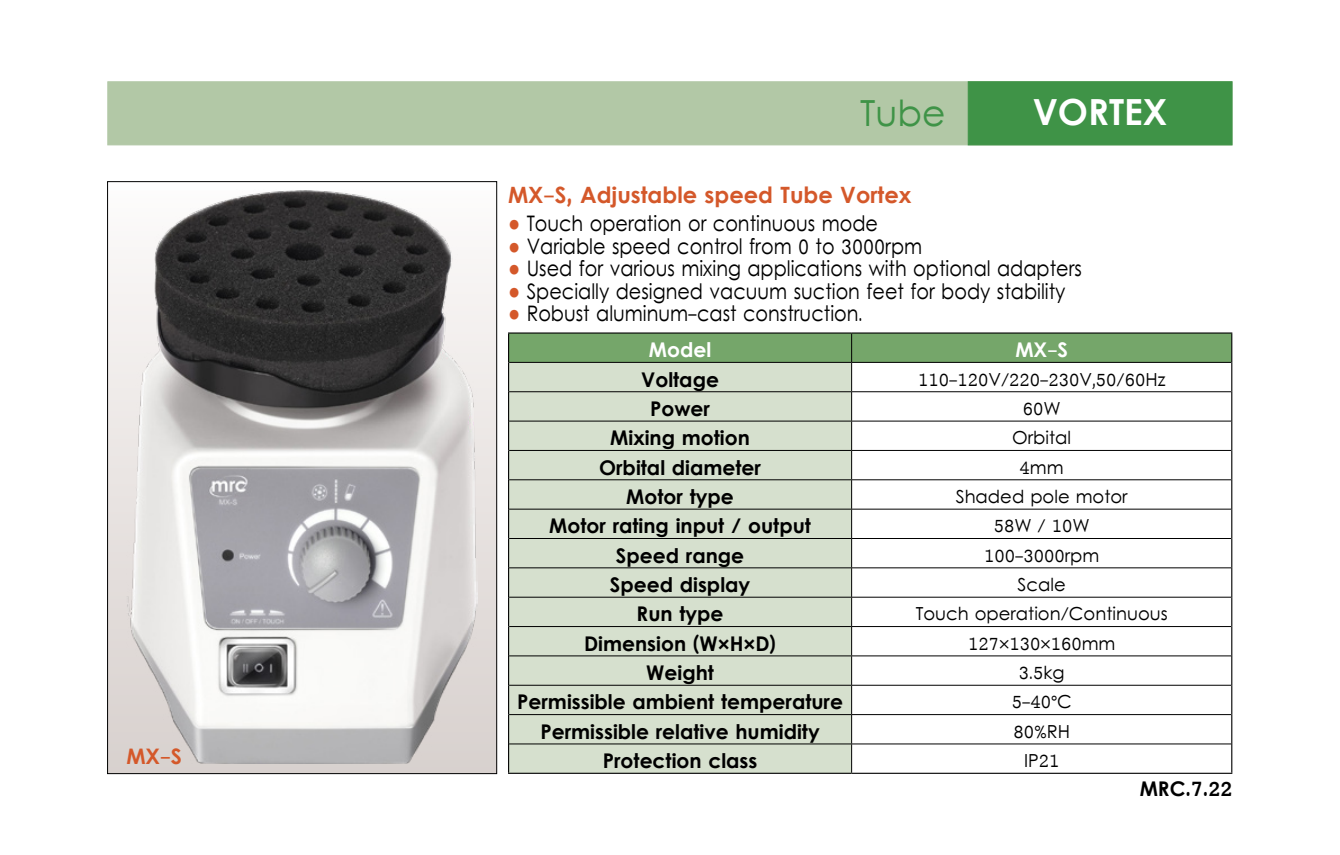
<style>
.page{position:relative;width:1340px;height:855px;background:#fff}
.page>*{position:absolute;margin:0;border:0;box-sizing:border-box;transform-origin:0 0}
.t1{font:700 36px "Levenim";color:#fff}
.t2{font:36px "Levenim";color:#3f9347}
.t3{font:700 22.5px "Levenim";color:#d4582a}
.t4{font:21.38px "Levenim";color:#000;scale:.9 1}
.t5{font:700 21.38px "Levenim";color:#d4582a}
.t6{font:700 20.25px "Levenim";color:#000}
.t7{font:700 20.25px "Levenim";color:#fff}
.t8{font:18px "Levenim";color:#000}
.s1{font-family:"Arial";font-size:22.5px;color:#d4582a}
</style>
<div class="page">
<div style="left:107px;top:81px;width:1125px;height:64px;background:#b2c8a6;border:1px solid #b2c8a6"></div>
<div style="left:967px;top:81px;width:265px;height:64px;background:#3f9347;border:1px solid #3f9347"></div>
<div style="left:108px;top:182px;width:388px;height:591px;background:linear-gradient(to bottom,#fdfbfa,#d7d0cd)"></div>
<img style="left:126px;top:190px;width:352px;height:573px">
<hr style="left:508px;top:332px;width:343px;height:1px;background:#000">
<hr style="left:851px;top:332px;width:381px;height:1px;background:#000">
<svg style="left:508px;top:333px;width:724px;height:439px"></svg>
<hr style="left:508px;top:772px;width:343px;height:2px;background:#000">
<hr style="left:851px;top:772px;width:381px;height:2px;background:#000">
<p class="t5" style="left:126px;top:743px;width:57px">MX-S</p>
<h1 class="t2" style="left:860px;top:92px;width:87px">Tube</h1>
<h1 class="t1" style="left:1032px;top:90px;width:136px">VORTEX</h1>
<p class="t3" style="left:508px;top:181px;width:405px">MX-S, Adjustable speed Tube Vortex</p>
<p class="t4" style="left:508px;top:211px;width:412px"><span class="s1">●</span> Touch operation or continuous mode</p>
<p class="t4" style="left:508px;top:234px;width:462px"><span class="s1">●</span> Variable speed control from 0 to 3000rpm</p>
<p class="t4" style="left:508px;top:256px;width:639px"><span class="s1">●</span> Used for various mixing applications with optional adapters</p>
<p class="t4" style="left:508px;top:279px;width:621px"><span class="s1">●</span> Specially designed vacuum suction feet for body stability</p>
<p class="t4" style="left:508px;top:301px;width:395px"><span class="s1">●</span> Robust aluminum-cast construction.</p>
<p class="t7" style="left:649px;top:338px;width:64px">Model</p>
<p class="t7" style="left:1015px;top:338px;width:54px">MX-S</p>
<p class="t6" style="left:641px;top:367px;width:79px">Voltage</p>
<p class="t8" style="left:918px;top:368px;width:249px">110-120V/220-230V,50/60Hz</p>
<p class="t6" style="left:650px;top:396px;width:61px">Power</p>
<p class="t8" style="left:1022px;top:398px;width:39px">60W</p>
<p class="t6" style="left:610px;top:426px;width:141px">Mixing motion</p>
<p class="t8" style="left:1012px;top:427px;width:60px">Orbital</p>
<p class="t6" style="left:599px;top:455px;width:163px">Orbital diameter</p>
<p class="t8" style="left:1019px;top:456px;width:46px">4mm</p>
<p class="t6" style="left:626px;top:484px;width:109px">Motor type</p>
<p class="t8" style="left:955px;top:486px;width:173px">Shaded pole motor</p>
<p class="t6" style="left:549px;top:514px;width:263px">Motor rating input / output</p>
<p class="t8" style="left:993px;top:515px;width:98px">58W / 10W</p>
<p class="t6" style="left:616px;top:543px;width:130px">Speed range</p>
<p class="t8" style="left:984px;top:544px;width:117px">100-3000rpm</p>
<p class="t6" style="left:610px;top:572px;width:142px">Speed display</p>
<p class="t8" style="left:1017px;top:574px;width:50px">Scale</p>
<p class="t6" style="left:636px;top:602px;width:88px">Run type</p>
<p class="t8" style="left:915px;top:603px;width:253px">Touch operation/Continuous</p>
<p class="t6" style="left:584px;top:631px;width:193px">Dimension (W×H×D)</p>
<p class="t8" style="left:968px;top:632px;width:149px">127×130×160mm</p>
<p class="t6" style="left:646px;top:660px;width:69px">Weight</p>
<p class="t8" style="left:1018px;top:662px;width:47px">3.5kg</p>
<p class="t6" style="left:517px;top:690px;width:327px">Permissible ambient temperature</p>
<p class="t8" style="left:1011px;top:691px;width:61px">5-40°C</p>
<p class="t6" style="left:540px;top:719px;width:281px">Permissible relative humidity</p>
<p class="t8" style="left:1013px;top:720px;width:58px">80%RH</p>
<p class="t6" style="left:603px;top:748px;width:156px">Protection class</p>
<p class="t8" style="left:1024px;top:750px;width:37px">IP21</p>
<p class="t6" style="left:1139px;top:776px;width:94px">MRC.7.22</p>
</div>
